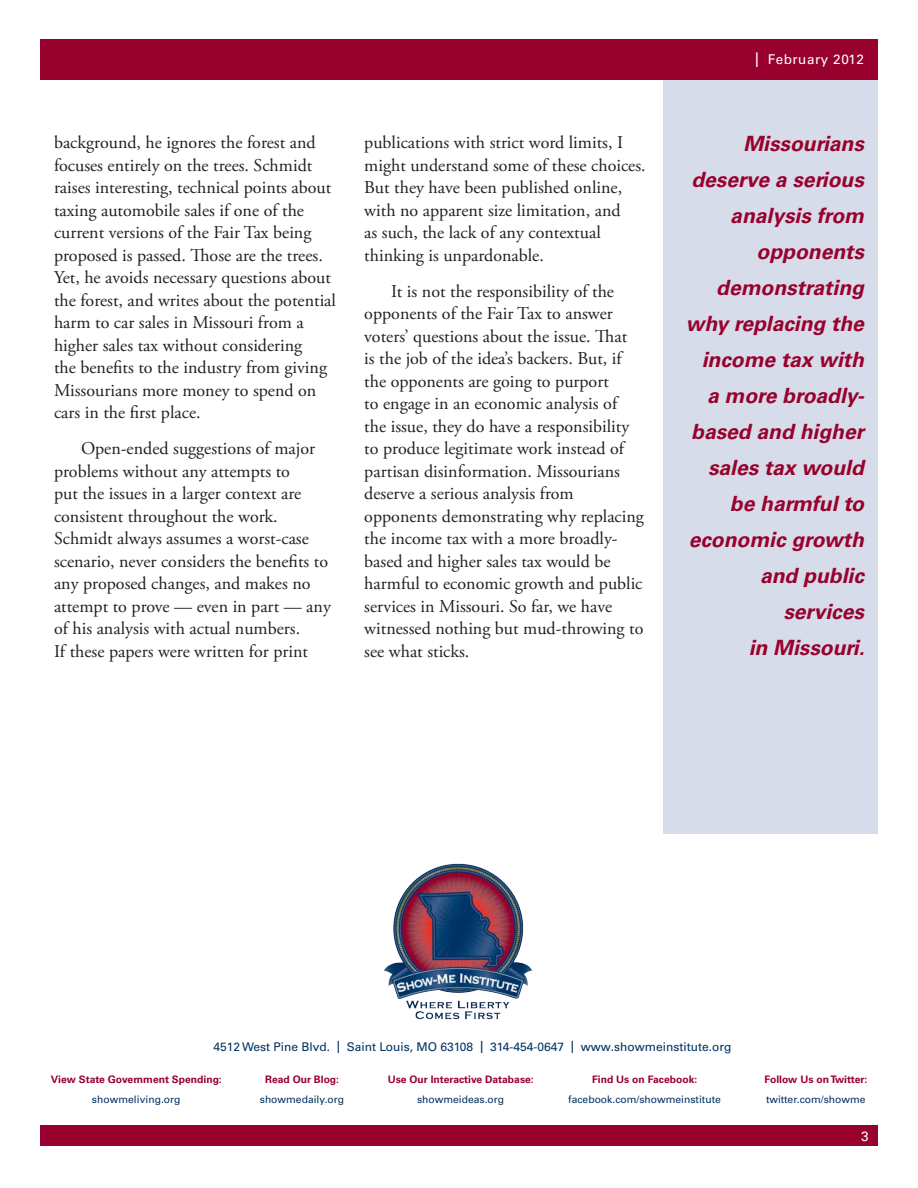
<style>
.page{position:relative;width:918px;height:1188px;background:#fff}
.page>*{position:absolute;margin:0;border:0;box-sizing:border-box;transform-origin:0 0}
.t1{font:italic 700 21px/36px "Univers";color:#98012d;text-align:right}
.Body_Copy{font:18px/22.5px "Adobe Garamond Pro";color:#231f20}
.Body_Copy-2{font:13.5px "Univers";letter-spacing:.04em;color:#fff}
.Trajan_Heading{font:12px "Univers";color:#003163}
.Trajan_Heading-2{font:700 10.35px "Univers";color:#98012d}
.Trajan_Heading-3{font:10.35px "Univers";color:#003163}
.s1{font-size:20.25px}
.s2{font-size:16.8px}
</style>
<div class="page">
<div style="left:663px;top:79px;width:215px;height:755px;background:#d6dce9"></div>
<div style="left:40px;top:39px;width:838px;height:40px;background:#98012d"></div>
<div style="left:40px;top:1126px;width:838px;height:20px;background:#98012d"></div>
<img style="left:384px;top:863px;width:149px;height:156px">
<p class="Body_Copy" style="left:54px;top:132px;width:284px">background, he ignores the forest and focuses entirely on the trees. Schmidt raises interesting, technical points about taxing automobile sales if one of the current versions of the Fair Tax being proposed is passed. Those are the trees.<br>Yet, he avoids necessary questions about the forest, and writes about the potential harm to car sales in Missouri from a higher sales tax without considering<br>the benefits to the industry from giving Missourians more money to spend on cars in the first place.</p>
<p class="Body_Copy" style="left:54px;top:438px;width:278px;text-indent:27px">Open-ended suggestions of major problems without any attempts to<br>put the issues in a larger context are consistent throughout the work.<br>Schmidt always assumes a worst-case scenario, never considers the benefits to any proposed changes, and makes no attempt to prove — even in part — any of his analysis with actual numbers.<br>If these papers were written for print</p>
<p class="Body_Copy" style="left:364px;top:132px;width:283px">publications with strict word limits, I might understand some of these choices.<br>But they have been published online, with no apparent size limitation, and<br>as such, the lack of any contextual thinking is unpardonable.</p>
<p class="Body_Copy" style="left:364px;top:280px;width:281px;text-indent:27px">It is not the responsibility of the opponents of the Fair Tax to answer voters’ questions about the issue. That<br>is the job of the idea’s backers. But, if the opponents are going to purport<br>to engage in an economic analysis of<br>the issue, they do have a responsibility to produce legitimate work instead of partisan disinformation. Missourians deserve a serious analysis from opponents demonstrating why replacing the income tax with a more broadly&shy;based and higher sales tax would be harmful to economic growth and public services in Missouri. So far, we have witnessed nothing but mud-throwing to see what sticks.</p>
<p class="Body_Copy-2" style="left:755px;top:51px;width:110px"><span class="s1">I</span> February 2012</p>
<p class="t1" style="left:686px;top:126px;width:180px">Missourians deserve a serious analysis from opponents demonstrating why replacing the income tax with a more broadly&shy;based and higher sales tax would be harmful to economic growth and public services<br>in Missouri.</p>
<p class="Trajan_Heading" style="left:214px;top:1040px;width:519px">4512 West Pine Blvd. <span class="s2">I</span> Saint Louis, MO 63108 <span class="s2">I</span> 314-454-0647 <span class="s2">I</span> www.showmeinstitute.org</p>
<p class="Trajan_Heading-2" style="left:51px;top:1074px;width:172px">View State Government Spending:</p>
<p class="Trajan_Heading-3" style="left:92px;top:1093px;width:90px">showmeliving.org</p>
<p class="Trajan_Heading-2" style="left:388px;top:1074px;width:148px">Use Our Interactive Database:</p>
<p class="Trajan_Heading-3" style="left:417px;top:1093px;width:89px">showmeideas.org</p>
<p class="Trajan_Heading-2" style="left:265px;top:1074px;width:76px">Read Our Blog:</p>
<p class="Trajan_Heading-3" style="left:260px;top:1093px;width:86px">showmedaily.org</p>
<p class="Trajan_Heading-2" style="left:592px;top:1074px;width:107px">Find Us on Facebook:</p>
<p class="Trajan_Heading-3" style="left:568px;top:1093px;width:154px">facebook.com/showmeinstitute</p>
<p class="Trajan_Heading-2" style="left:765px;top:1074px;width:104px">Follow Us on Twitter:</p>
<p class="Trajan_Heading-3" style="left:766px;top:1093px;width:101px">twitter.com/showme</p>
<p class="Body_Copy-2" style="left:861px;top:1128px;width:9px">3</p>
</div>
